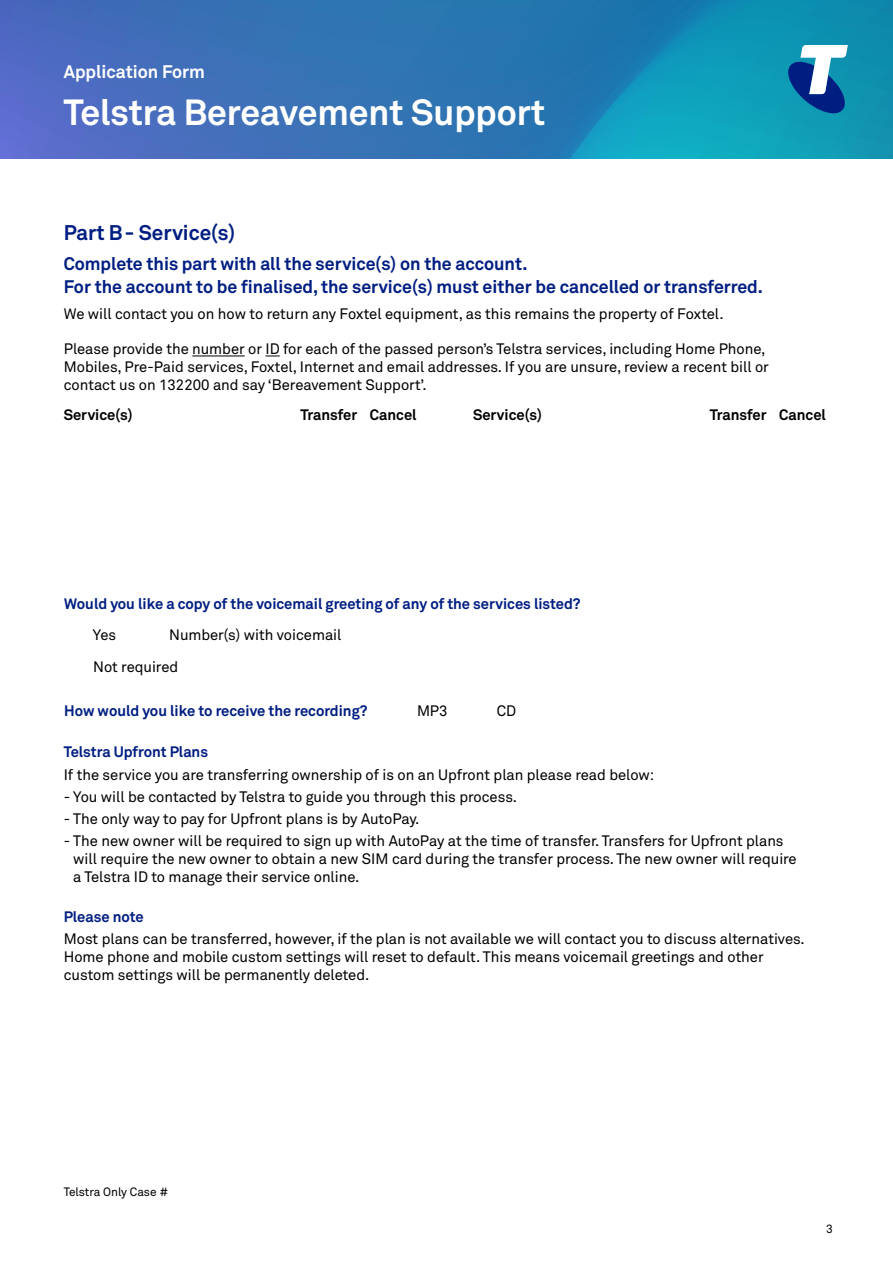
<style>
.page{position:relative;width:893px;height:1263px;background:#fff}
.page>*{position:absolute;margin:0;border:0;box-sizing:border-box;transform-origin:0 0}
.t1{font:700 36px "Telstra Akkurat";color:#fff}
.t2{font:700 21px "Telstra Akkurat";color:#001e82}
.t3{font:700 18px/22.2px "Telstra Akkurat";color:#001e82}
.t4{font:700 18px "Telstra Akkurat";color:#fff}
.t5{font:15px/18px "Telstra Akkurat";color:#000}
.t6{font:700 15px "Telstra Akkurat";color:#001e82}
.t7{font:700 15px "Telstra Akkurat";color:#000}
.t8{font:12px "Telstra Akkurat";color:#000}
</style>
<div class="page">
<svg style="left:0;top:0;width:893px;height:159px;background:#2c7cb6"></svg>
<svg style="left:788px;top:45px;width:60px;height:68px"></svg>
<hr style="left:192px;top:356px;width:53px;height:1px;background:#000">
<svg style="left:265px;top:356px;width:15px;height:1px"></svg>
<p class="t4" style="left:64px;top:60px;width:143px">Application Form</p>
<h1 class="t1" style="left:64px;top:90px;width:483px">Telstra Bereavement Support</h1>
<h2 class="t2" style="left:64px;top:219px;width:173px">Part B- Service(s)</h2>
<h3 class="t3" style="left:64px;top:253px;width:701px">Complete this part with all the service(s) on the account.<br>For the account to be fnalised, the service(s) must either be cancelled or transferred.</h3>
<p class="t5" style="left:64px;top:305px;width:661px">We will contact you on how to return any Foxtel equipment, as this remains the property of Foxtel.</p>
<p class="t5" style="left:64px;top:340px;width:707px">Please provide the number or ID for each of the passed person’s Telstra services, including Home Phone,<br>Mobiles, Pre-Paid services, Foxtel, Internet and email addresses. If you are unsure, review a recent bill or contact us on 132200 and say ‘Bereavement Support’.</p>
<p class="t7" style="left:64px;top:405px;width:70px">Service(s)</p>
<p class="t7" style="left:300px;top:405px;width:58px">Transfer</p>
<p class="t7" style="left:370px;top:405px;width:48px">Cancel</p>
<p class="t7" style="left:473px;top:405px;width:70px">Service(s)</p>
<p class="t7" style="left:710px;top:405px;width:118px">Transfer Cancel</p>
<h3 class="t6" style="left:64px;top:595px;width:518px">Would you like a copy of the voicemail greeting of any of the services listed?</h3>
<p class="t5" style="left:93px;top:626px;width:25px">Yes</p>
<p class="t5" style="left:169px;top:626px;width:174px">Number(s) with voicemail</p>
<p class="t5" style="left:93px;top:657px;width:87px">Not required</p>
<h3 class="t6" style="left:64px;top:701px;width:305px">How would you like to receive the recording?</h3>
<p class="t5" style="left:417px;top:701px;width:32px">MP3</p>
<p class="t5" style="left:497px;top:701px;width:21px">CD</p>
<h3 class="t6" style="left:64px;top:743px;width:146px">Telstra Upfront Plans</h3>
<p class="t5" style="left:64px;top:765px;width:592px">If the service you are transferring ownership of is on an Upfront plan please read below:</p>
<p class="t5" style="left:64px;top:788px;width:455px">- You will be contacted by Telstra to guide you through this process.</p>
<p class="t5" style="left:64px;top:810px;width:357px">- The only way to pay for Upfront plans is by AutoPay.</p>
<p class="t5" style="left:73px;top:832px;width:725px;text-indent:-9px">- The new owner will be required to sign up with AutoPay at the time of transfer. Transfers for Upfront plans will require the new owner to obtain a new SIM card during the transfer process. The new owner will require a Telstra ID to manage their service online.</p>
<h3 class="t6" style="left:64px;top:907px;width:81px">Please note</h3>
<p class="t5" style="left:64px;top:930px;width:742px">Most plans can be transferred, however, if the plan is not available we will contact you to discuss alternatives.<br>Home phone and mobile custom settings will reset to default. This means voicemail greetings and other custom settings will be permanently deleted.</p>
<p class="t8" style="left:64px;top:1185px;width:106px">Telstra Only Case #</p>
<p class="t8" style="left:826px;top:1221px;width:8px">3</p>
</div>
